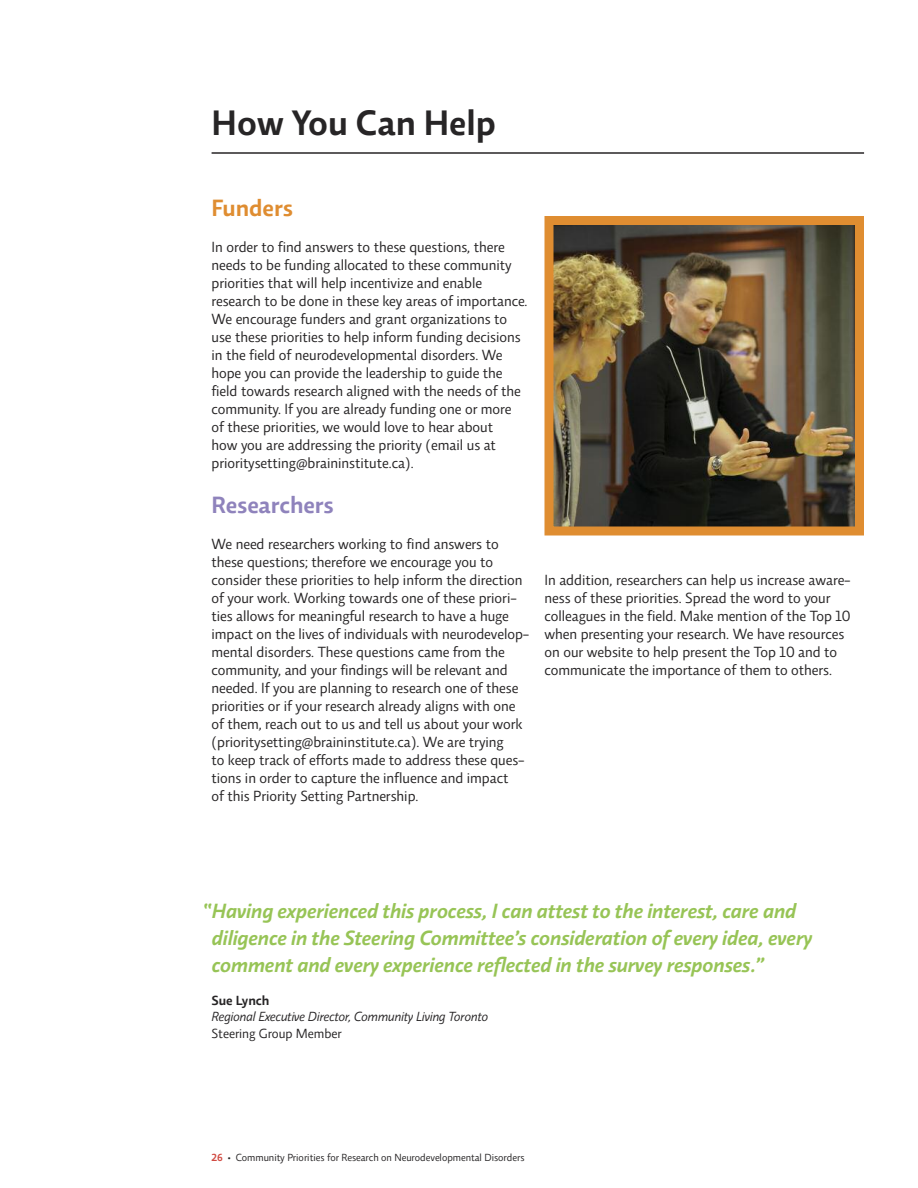
<style>
.page{position:relative;width:918px;height:1188px;background:#fff}
.page>*{position:absolute;margin:0;border:0;box-sizing:border-box;transform-origin:0 0}
.t1{font:600 36px "Relato Sans OT";color:#272526}
.t2{font:600 24px "Relato Sans OT";color:#8f83bc}
.t3{font:600 24px "Relato Sans OT";color:#df8d31}
.t4{font:italic 600 21px/27px "Relato Sans OT";color:#97c456}
.t5{font:15px/18px "Relato Sans OT";color:#272526}
.t6{font:italic 13.5px "Relato Sans OT";color:#272526}
.t7{font:13.5px "Relato Sans OT";color:#272526}
.t8{font:600 13.5px "Relato Sans OT";color:#272526}
.t9{font:10.5px "Relato Sans OT";color:#272526}
.s1{font-weight:600;color:#d14b43}
</style>
<div class="page">
<hr style="left:212px;top:152px;width:652px;height:2px;background:#272526">
<img style="left:554px;top:226px;width:300px;height:300px">
<div style="left:544px;top:216px;width:320px;height:320px;border:9px solid #df8d31"></div>
<h1 class="t1" style="left:212px;top:109px;width:286px">How You Can Help</h1>
<h2 class="t3" style="left:211px;top:199px;width:83px">Funders</h2>
<p class="t5" style="left:211px;top:239px;width:318px">In order to find answers to these questions, there needs to be funding allocated to these community priorities that will help incentivize and enable research to be done in these key areas of importance.<br>We encourage funders and grant organizations to use these priorities to help inform funding decisions in the field of neurodevelopmental disorders. We hope you can provide the leadership to guide the field towards research aligned with the needs of the community. If you are already funding one or more of these priorities, we would love to hear about<br>how you are addressing the priority (email us at prioritysetting@braininstitute.ca).</p>
<h2 class="t2" style="left:211px;top:496px;width:124px">Researchers</h2>
<p class="t5" style="left:211px;top:536px;width:319px">We need researchers working to find answers to these questions; therefore we encourage you to consider these priorities to help inform the direction of your work. Working towards one of these priori&shy;ties allows for meaningful research to have a huge impact on the lives of individuals with neurodevelop&shy;mental disorders. These questions came from the community, and your findings will be relevant and needed. If you are planning to research one of these priorities or if your research already aligns with one of them, reach out to us and tell us about your work (prioritysetting@braininstitute.ca). We are trying<br>to keep track of efforts made to address these ques&shy;tions in order to capture the influence and impact<br>of this Priority Setting Partnership.</p>
<p class="t5" style="left:544px;top:572px;width:308px">In addition, researchers can help us increase aware&shy;ness of these priorities. Spread the word to your colleagues in the field. Make mention of the Top 10 when presenting your research. We have resources on our website to help present the Top 10 and to communicate the importance of them to others.</p>
<h3 class="t4" style="left:212px;top:899px;width:602px;text-indent:-9px">“Having experienced this process, I can attest to the interest, care and diligence in the Steering Committee’s consideration of every idea, every comment and every experience reflected in the survey responses.”</h3>
<p class="t8" style="left:212px;top:995px;width:59px">Sue Lynch</p>
<p class="t6" style="left:212px;top:1012px;width:278px">Regional Executive Director, Community Living Toronto</p>
<p class="t7" style="left:212px;top:1028px;width:132px">Steering Group Member</p>
<p class="t9" style="left:212px;top:1153px;width:314px"><span class="s1">26</span> • Community Priorities for Research on Neurodevelopmental Disorders</p>
</div>
